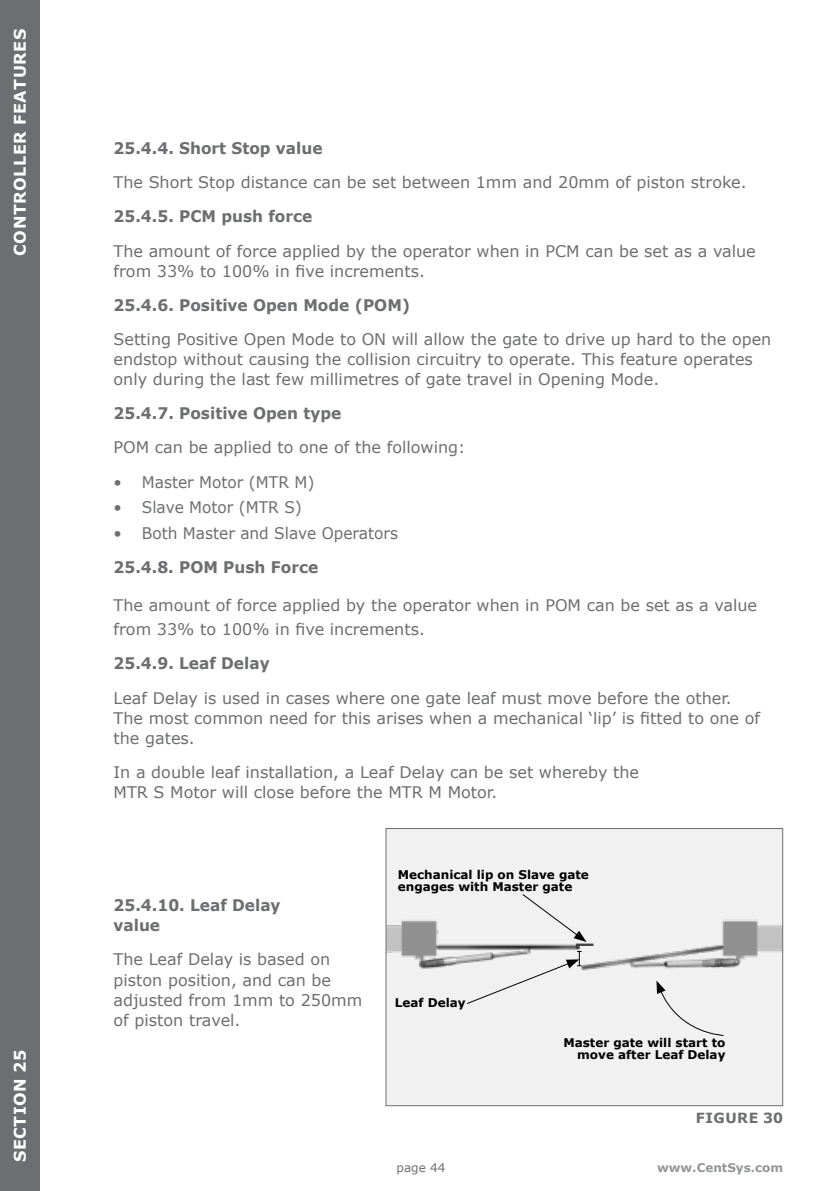
<style>
.page{position:relative;width:840px;height:1191px;background:#fff}
.page>*{position:absolute;margin:0;border:0;box-sizing:border-box;transform-origin:0 0}
.t1{font:16px/20px "Verdana";color:#6d6e71}
.t2{font:700 16px/20px "Verdana";color:#6d6e71;scale:.96 1}
.t3{font:16px "Verdana";color:#6d6e71;scale:.96 1}
.t4{font:700 16px "Verdana";letter-spacing:.035em;color:#fff}
.t5{font:700 14px "Verdana";letter-spacing:.035em;color:#6d6e71}
.t6{font:700 12px/12px "Verdana";color:#000}
.t7{font:700 12px "Verdana";color:#939598}
.t8{font:12px "Verdana";color:#6d6e71}
</style>
<div class="page">
<div style="left:0;top:0;width:40px;height:1191px;background:#6d6e71"></div>
<svg style="left:385px;top:828px;width:398px;height:278px"></svg>
<div style="left:656px;top:980px;width:68px;height:56px;background:#f1f1f2"></div>
<svg style="left:465px;top:893px;width:128px;height:111px"></svg>
<p class="t4" style="left:9px;top:256px;width:229px;rotate:-90deg">CONTROLLER FEATURES</p>
<p class="t4" style="left:9px;top:1162px;width:114px;rotate:-90deg">SECTION 25</p>
<p class="t2" style="left:113px;top:138px;width:219px">25.4.4. Short Stop value</p>
<p class="t1" style="left:113px;top:172px;width:634px">The Short Stop distance can be set between 1mm and 20mm of piston stroke.</p>
<p class="t2" style="left:113px;top:206px;width:208px">25.4.5. PCM push force</p>
<p class="t1" style="left:113px;top:241px;width:643px">The amount of force applied by the operator when in PCM can be set as a value from 33% to 100% in five increments.</p>
<p class="t2" style="left:113px;top:295px;width:310px">25.4.6. Positive Open Mode (POM)</p>
<p class="t1" style="left:113px;top:329px;width:659px">Setting Positive Open Mode to ON will allow the gate to drive up hard to the open endstop without causing the collision circuitry to operate. This feature operates only during the last few millimetres of gate travel in Opening Mode.</p>
<p class="t2" style="left:113px;top:403px;width:239px">25.4.7. Positive Open type</p>
<p class="t1" style="left:113px;top:437px;width:353px">POM can be applied to one of the following:</p>
<p class="t3" style="left:113px;top:471px;width:211px">• Master Motor (MTR M)</p>
<p class="t3" style="left:113px;top:496px;width:198px">• Slave Motor (MTR S)</p>
<p class="t3" style="left:113px;top:522px;width:298px">• Both Master and Slave Operators</p>
<p class="t2" style="left:113px;top:557px;width:215px">25.4.8. POM Push Force</p>
<p class="t1" style="left:113px;top:593px;width:644px;line-height:24px">The amount of force applied by the operator when in POM can be set as a value from 33% to 100% in five increments.</p>
<p class="t2" style="left:113px;top:653px;width:164px">25.4.9. Leaf Delay</p>
<p class="t1" style="left:113px;top:687px;width:647px">Leaf Delay is used in cases where one gate leaf must move before the other.<br>The most common need for this arises when a mechanical ‘lip’ is fitted to one of the gates.</p>
<p class="t1" style="left:113px;top:762px;width:527px">In a double leaf installation, a Leaf Delay can be set whereby the<br>MTR S Motor will close before the MTR M Motor.</p>
<p class="t2" style="left:113px;top:895px;width:175px">25.4.10. Leaf Delay value</p>
<p class="t1" style="left:113px;top:949px;width:250px">The Leaf Delay is based on piston position, and can be adjusted from 1mm to 250mm of piston travel.</p>
<p class="t6" style="left:397px;top:868px;width:192px">Mechanical lip on Slave gate engages with Master gate</p>
<p class="t6" style="left:394px;top:996px;width:72px">Leaf Delay</p>
<p class="t6" style="left:563px;top:1036px;width:163px;text-align:right">Master gate will start to move after Leaf Delay</p>
<p class="t5" style="left:695px;top:1108px;width:89px">FIGURE 30</p>
<p class="t8" style="left:396px;top:1159px;width:50px">page 44</p>
<p class="t7" style="left:656px;top:1159px;width:128px">www.CentSys.com</p>
</div>
